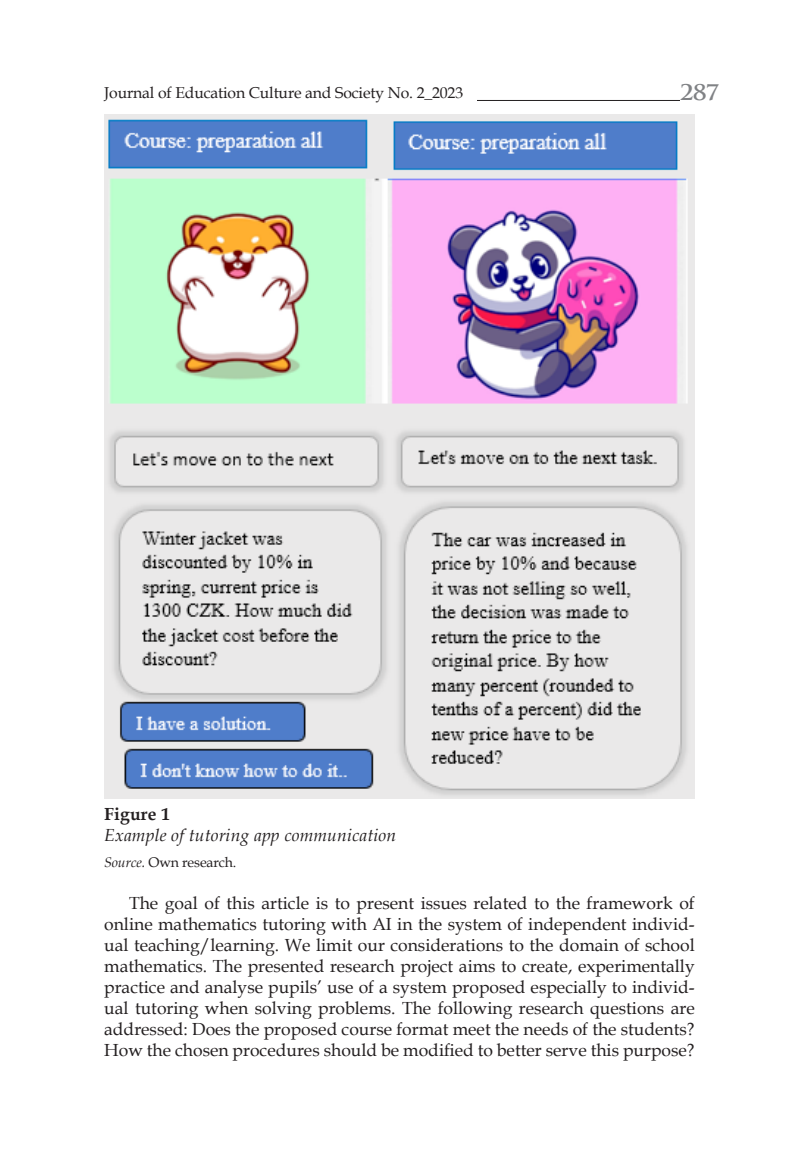
<style>
.page{position:relative;width:794px;height:1166px;background:#fff}
.page>*{position:absolute;margin:0;border:0;box-sizing:border-box;transform-origin:0 0}
.t1{font:700 24.5px "Trajan Pro";color:#808285}
.tekst{font:17.5px/21px "Book Antiqua";color:#231f20;text-align:justify}
.tekst-2{font:italic 17.5px "Book Antiqua";letter-spacing:.01em;color:#231f20}
.tekst-3{font:700 17.5px "Book Antiqua";letter-spacing:.01em;color:#231f20}
.t2{font:15.75px "Book Antiqua";letter-spacing:-.01em;color:#231f20}
.przypis{font:14px "Book Antiqua";letter-spacing:-.01em;color:#231f20}
.s1{font-style:italic}
</style>
<div class="page">
<hr style="left:104px;top:100px;width:615px;height:1px;background:#231f20">
<div style="left:104px;top:87px;width:372px;height:20px;background:#fff"></div>
<div style="left:680px;top:82px;width:39px;height:27px;background:#fff"></div>
<img style="left:104px;top:114px;width:590px;height:684px">
<p class="t2" style="left:104px;top:82px;width:360px">Journal of Education Culture and Society No. 2_2023</p>
<h1 class="t1" style="left:680px;top:76px;width:41px">287</h1>
<p class="tekst-3" style="left:104px;top:802px;width:67px">Figure 1</p>
<p class="tekst-2" style="left:104px;top:822px;width:293px">Example of tutoring app communication</p>
<p class="przypis" style="left:104px;top:853px;width:134px"><span class="s1">Source.</span> Own research.</p>
<p class="tekst" style="left:104px;top:892px;width:592px;text-indent:25px">The goal of this article is to present issues related to the framework of online mathematics tutoring with AI in the system of independent individ&shy;ual teaching/learning. We limit our considerations to the domain of school mathematics. The presented research project aims to create, experimentally practice and analyse pupils’ use of a system proposed especially to individ&shy;ual tutoring when solving problems. The following research questions are addressed: Does the proposed course format meet the needs of the students?<br>How the chosen procedures should be modified to better serve this purpose?</p>
</div>
